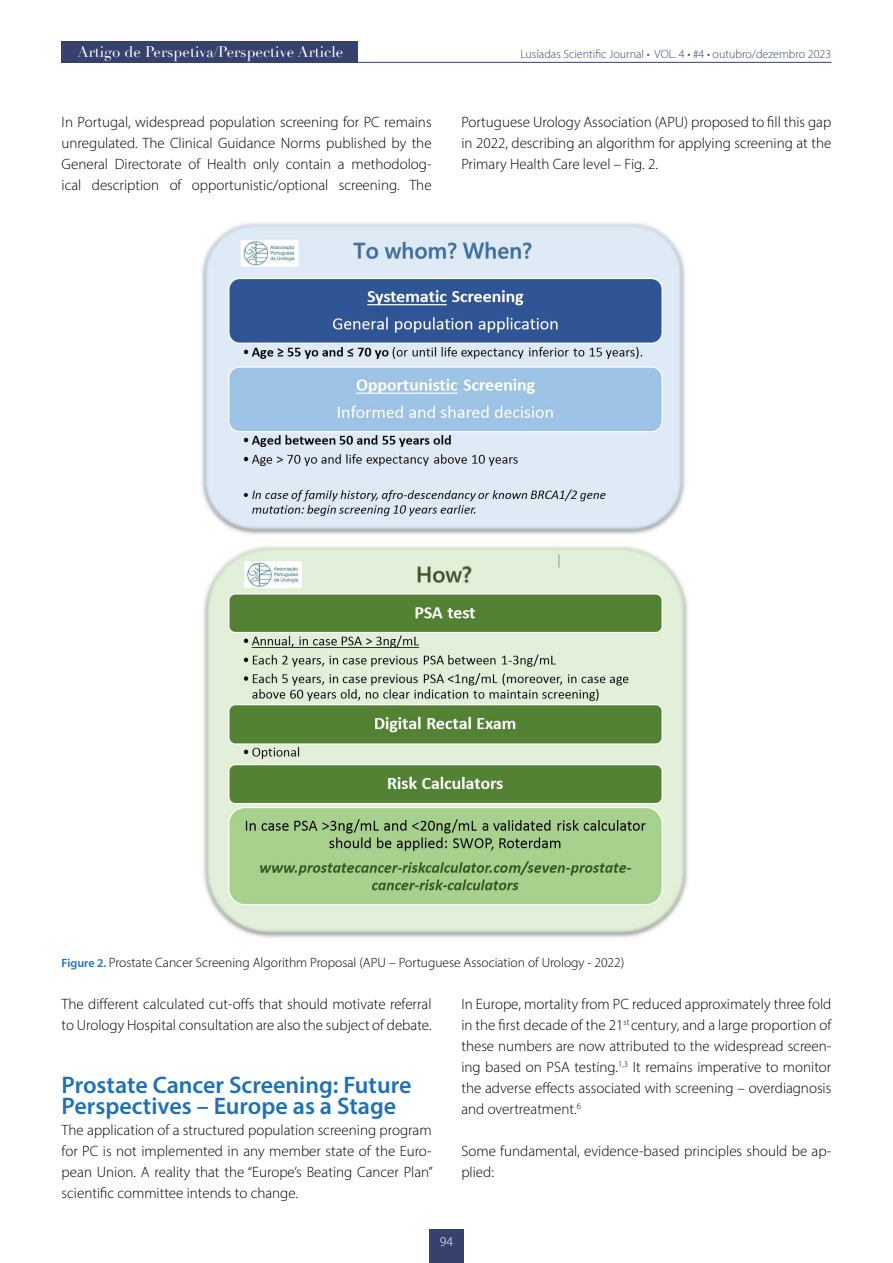
<style>
.page{position:relative;width:893px;height:1263px;background:#fff}
.page>*{position:absolute;margin:0;border:0;box-sizing:border-box;transform-origin:0 0}
.t1{font:600 24px/21px "Myriad Pro";color:#1d71b8}
.t2{font:300 15px/21px "Myriad Pro";color:#000;text-align:justify}
.t3{font:15px "Didot";color:#fff}
.t4{font:300 13.5px "Myriad Pro";color:#000}
.t5{font:300 13.5px "Myriad Pro";color:#fff}
.t6{font:300 12px "Myriad Pro";color:#36426d}
.s1{font-weight:600;font-size:12px;color:#1d71b8}
</style>
<div class="page">
<hr style="left:62px;top:62px;width:769px;height:1px;background:#36426d">
<div style="left:429px;top:1229px;width:34px;height:34px;background:#36426d"></div>
<div style="left:62px;top:41px;width:296px;height:21px;background:#36426d"></div>
<img style="left:201px;top:223px;width:487px;height:715px">
<p class="t3" style="left:78px;top:43px;width:267px">Artigo de Perspetiva/Perspective Article</p>
<p class="t6" style="left:520px;top:46px;width:312px">Lusíadas Scientific Journal • VOL. 4 • #4 • outubro/dezembro 2023</p>
<p class="t2" style="left:62px;top:112px;width:371px">In Portugal, widespread population screening for PC remains unregulated. The Clinical Guidance Norms published by the General Directorate of Health only contain a methodolog‑ ical description of opportunistic/optional screening. The</p>
<p class="t2" style="left:461px;top:112px;width:371px">Portuguese Urology Association (APU) proposed to fill this gap in 2022, describing an algorithm for applying screening at the Primary Health Care level – Fig. 2.</p>
<p class="t4" style="left:62px;top:955px;width:564px"><span class="s1">Figure 2.</span> Prostate Cancer Screening Algorithm Proposal (APU – Portuguese Association of Urology ‑ 2022)</p>
<p class="t2" style="left:62px;top:994px;width:371px">The different calculated cut‑offs that should motivate referral to Urology Hospital consultation are also the subject of debate.</p>
<p class="t2" style="left:461px;top:994px;width:371px">In Europe, mortality from PC reduced approximately three fold in the first decade of the 21<sup>st</sup> century, and a large proportion of these numbers are now attributed to the widespread screen‑ ing based on PSA testing.<sup>1,3</sup> It remains imperative to monitor the adverse effects associated with screening – overdiagnosis and overtreatment.<sup>6</sup></p>
<p class="t2" style="left:461px;top:1141px;width:371px">Some fundamental, evidence‑based principles should be ap‑ plied:</p>
<h1 class="t1" style="left:62px;top:1074px;width:351px">Prostate Cancer Screening: Future<br>Perspectives – Europe as a Stage</h1>
<p class="t2" style="left:62px;top:1120px;width:373px">The application of a structured population screening program for PC is not implemented in any member state of the Euro‑ pean Union. A reality that the “Europe’s Beating Cancer Plan” scientific committee intends to change.</p>
<p class="t5" style="left:440px;top:1233px;width:15px">94</p>
</div>
